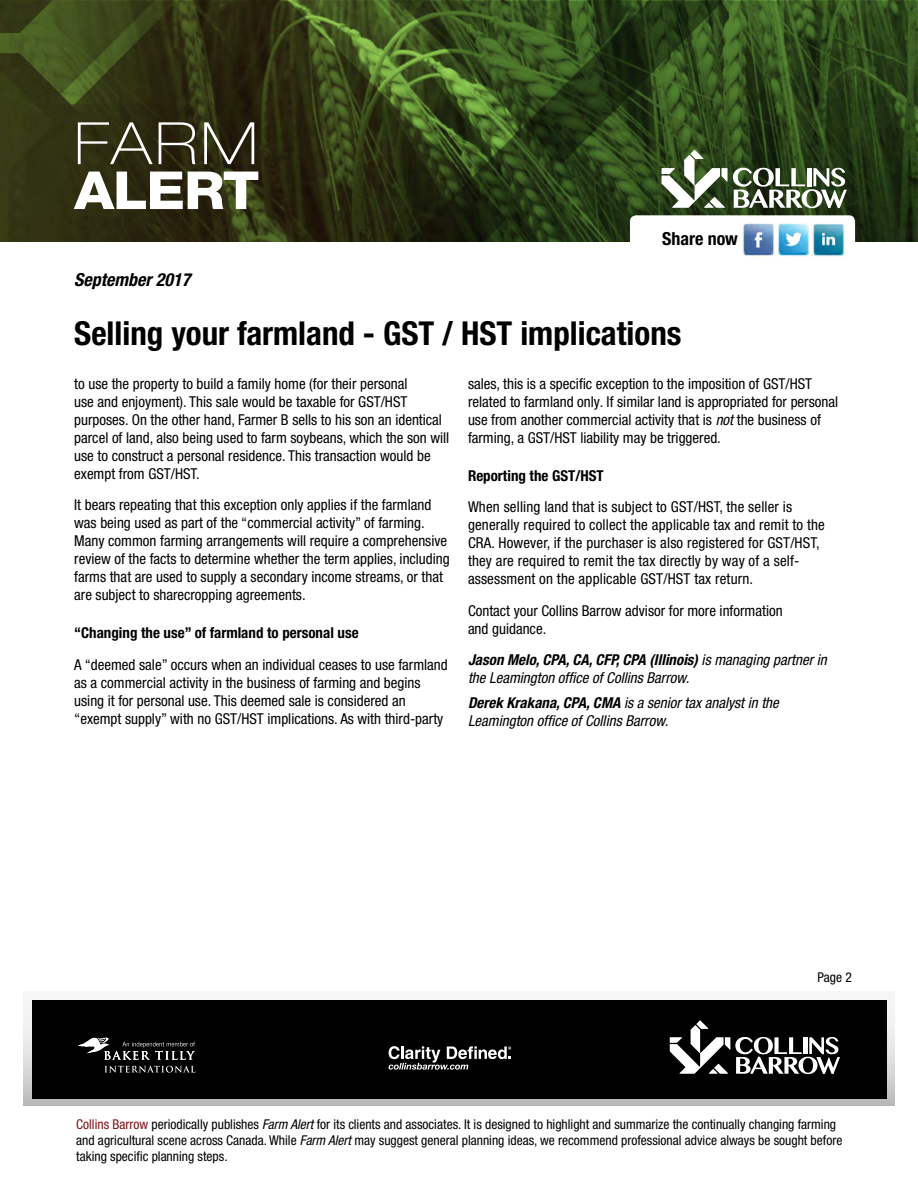
<style>
.page{position:relative;width:918px;height:1188px;background:#fff}
.page>*{position:absolute;margin:0;border:0;box-sizing:border-box;transform-origin:0 0}
.t1{font:100 expanded 58.5px "Helvetica Neue LT Pro";color:#fff}
.t2{font:800 52.5px "Helvetica Neue LT Pro";letter-spacing:-.02em;color:#fff;scale:1.08 1}
.t3{font:700 condensed 33px "Helvetica Neue LT Pro";color:#000}
.t4{font:italic 700 condensed 18px "Helvetica Neue LT Pro";color:#000}
.t5{font:700 condensed 18px "Helvetica Neue LT Pro";color:#000}
.t6{font:condensed 15px/18px "Helvetica Neue LT Pro";color:#000}
.t7{font:italic condensed 15px/18px "Helvetica Neue LT Pro";color:#000}
.t8{font:700 condensed 15px "Helvetica Neue LT Pro";color:#000}
.t9{font:condensed 13.5px/16.2px "Helvetica Neue LT Pro";color:#000}
.s1{font-style:italic}
.s2{font-weight:700}
.s3{color:#80141a}
</style>
<div class="page">
<img style="left:0;top:0;width:918px;height:241px">
<svg style="left:662px;top:150px;width:185px;height:58px"></svg>
<div style="left:630px;top:215px;width:225px;height:43px;background:#fff;border-radius:6px"></div>
<img style="left:743px;top:223px;width:31px;height:34px">
<img style="left:778px;top:223px;width:32px;height:34px">
<img style="left:812px;top:223px;width:32px;height:34px">
<div style="left:23px;top:991px;width:872px;height:115px;background:linear-gradient(to bottom,#fff,#c2c2c3)"></div>
<div style="left:32px;top:1000px;width:854px;height:99px;background:#000"></div>
<svg style="left:670px;top:1020px;width:170px;height:54px"></svg>
<svg style="left:105px;top:1066px;width:90px;height:7px"></svg>
<svg style="left:78px;top:1038px;width:117px;height:22px"></svg>
<svg style="left:389px;top:1046px;width:122px;height:24px"></svg>
<h1 class="t1" style="left:74px;top:107px;width:185px">FARM</h1>
<h2 class="t2" style="left:74px;top:159px;width:173px">ALERT</h2>
<p class="t5" style="left:662px;top:227px;width:77px">Share now</p>
<p class="t4" style="left:74px;top:269px;width:118px">September 2017</p>
<h3 class="t3" style="left:74px;top:313px;width:609px">Selling your farmland - GST / HST implications</h3>
<p class="t6" style="left:74px;top:374px;width:377px">to use the property to build a family home (for their personal<br>use and enjoyment). This sale would be taxable for GST/HST purposes. On the other hand, Farmer B sells to his son an identical parcel of land, also being used to farm soybeans, which the son will use to construct a personal residence. This transaction would be exempt from GST/HST.</p>
<p class="t6" style="left:74px;top:496px;width:377px">It bears repeating that this exception only applies if the farmland was being used as part of the “commercial activity” of farming.<br>Many common farming arrangements will require a comprehensive review of the facts to determine whether the term applies, including farms that are used to supply a secondary income streams, or that are subject to sharecropping agreements.</p>
<p class="t8" style="left:74px;top:624px;width:286px">“Changing the use” of farmland to personal use</p>
<p class="t6" style="left:74px;top:655px;width:375px">A “deemed sale” occurs when an individual ceases to use farmland as a commercial activity in the business of farming and begins using it for personal use. This deemed sale is considered an “exempt supply” with no GST/HST implications. As with third-party</p>
<p class="t6" style="left:468px;top:374px;width:372px">sales, this is a specific exception to the imposition of GST/HST related to farmland only. If similar land is appropriated for personal use from another commercial activity that is <span class="s1">not</span> the business of farming, a GST/HST liability may be triggered.</p>
<p class="t8" style="left:468px;top:467px;width:137px">Reporting the GST/HST</p>
<p class="t6" style="left:468px;top:498px;width:358px">When selling land that is subject to GST/HST, the seller is generally required to collect the applicable tax and remit to the CRA. However, if the purchaser is also registered for GST/HST, they are required to remit the tax directly by way of a self&shy;assessment on the applicable GST/HST tax return.</p>
<p class="t6" style="left:468px;top:601px;width:316px">Contact your Collins Barrow advisor for more information and guidance.</p>
<p class="t7" style="left:468px;top:651px;width:360px"><span class="s2">Jason Melo, CPA, CA, CFP, CPA (Illinois)</span> is managing partner in the Leamington office of Collins Barrow.</p>
<p class="t7" style="left:468px;top:694px;width:312px"><span class="s2">Derek Krakana, CPA, CMA</span> is a senior tax analyst in the<br>Leamington office of Collins Barrow.</p>
<p class="t9" style="left:818px;top:969px;width:36px">Page 2</p>
<p class="t9" style="left:76px;top:1116px;width:768px"><span class="s3">Collins Barrow</span> periodically publishes <span class="s1">Farm Alert</span> for its clients and associates. It is designed to highlight and summarize the continually changing farming and agricultural scene across Canada. While <span class="s1">Farm Alert</span> may suggest general planning ideas, we recommend professional advice always be sought before taking specific planning steps.</p>
</div>
